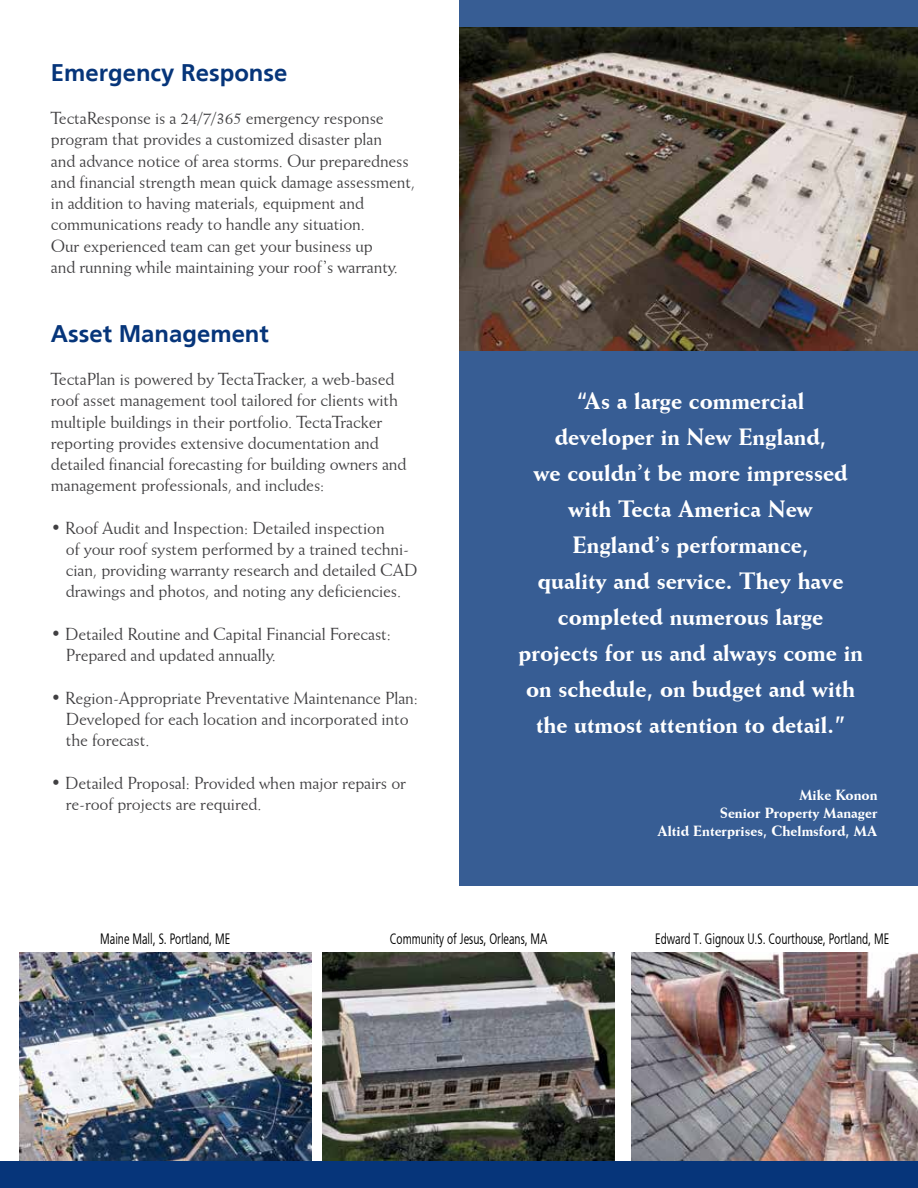
<style>
.page{position:relative;width:918px;height:1188px;background:#fff}
.page>*{position:absolute;margin:0;border:0;box-sizing:border-box;transform-origin:0 0}
.t1{font:800 24px/36px "Weiss BT";color:#fff;text-align:center}
.t2{font:700 24px "Weissach";color:#06357a}
.t3{font:17.7px/21.3px "Weiss BT";letter-spacing:-.01em;color:#414042}
.t4{font:15px "Weissach Condensed";color:#000}
.t5{font:800 15px/18px "Weiss BT";color:#fff;text-align:right}
</style>
<div class="page">
<div style="left:0;top:1161px;width:918px;height:27px;background:#06357a"></div>
<img style="left:19px;top:952px;width:292px;height:209px">
<img style="left:323px;top:952px;width:292px;height:208px">
<img style="left:631px;top:952px;width:287px;height:209px">
<div style="left:459px;top:0;width:459px;height:886px;background:#375d94"></div>
<img style="left:459px;top:27px;width:459px;height:324px">
<h1 class="t2" style="left:51px;top:59px;width:238px">Emergency Response</h1>
<p class="t3" style="left:51px;top:107px;width:366px">TectaResponse is a 24/7/365 emergency response program that provides a customized disaster plan<br>and advance notice of area storms. Our preparedness and financial strength mean quick damage assessment, in addition to having materials, equipment and communications ready to handle any situation.<br>Our experienced team can get your business up<br>and running while maintaining your roof’s warranty.</p>
<h1 class="t2" style="left:51px;top:320px;width:219px">Asset Management</h1>
<p class="t3" style="left:51px;top:368px;width:357px">TectaPlan is powered by TectaTracker, a web-based roof asset management tool tailored for clients with multiple buildings in their portfolio. TectaTracker reporting provides extensive documentation and detailed financial forecasting for building owners and management professionals, and includes:</p>
<p class="t3" style="left:66px;top:517px;width:353px;text-indent:-15px">• Roof Audit and Inspection: Detailed inspection<br>of your roof system performed by a trained techni&shy;cian, providing warranty research and detailed CAD drawings and photos, and noting any deficiencies.</p>
<p class="t3" style="left:66px;top:623px;width:327px;text-indent:-15px">• Detailed Routine and Capital Financial Forecast:<br>Prepared and updated annually.</p>
<p class="t3" style="left:66px;top:687px;width:354px;text-indent:-15px">• Region-Appropriate Preventative Maintenance Plan:<br>Developed for each location and incorporated into the forecast.</p>
<p class="t3" style="left:66px;top:772px;width:342px;text-indent:-15px">• Detailed Proposal: Provided when major repairs or re-roof projects are required.</p>
<p class="t1" style="left:519px;top:382px;width:346px">“As a large commercial<br>developer in New England,<br>we couldn’t be more impressed with Tecta America New<br>England’s performance,<br>quality and service. They have completed numerous large projects for us and always come in on schedule, on budget and with the utmost attention to detail.”</p>
<p class="t5" style="left:657px;top:786px;width:222px">Mike Konon<br>Senior Property Manager<br>Altid Enterprises, Chelmsford, MA</p>
<p class="t4" style="left:100px;top:930px;width:131px">Maine Mall, S. Portland, ME</p>
<p class="t4" style="left:390px;top:930px;width:159px">Community of Jesus, Orleans, MA</p>
<p class="t4" style="left:655px;top:930px;width:236px">Edward T. Gignoux U.S. Courthouse, Portland, ME</p>
</div>
